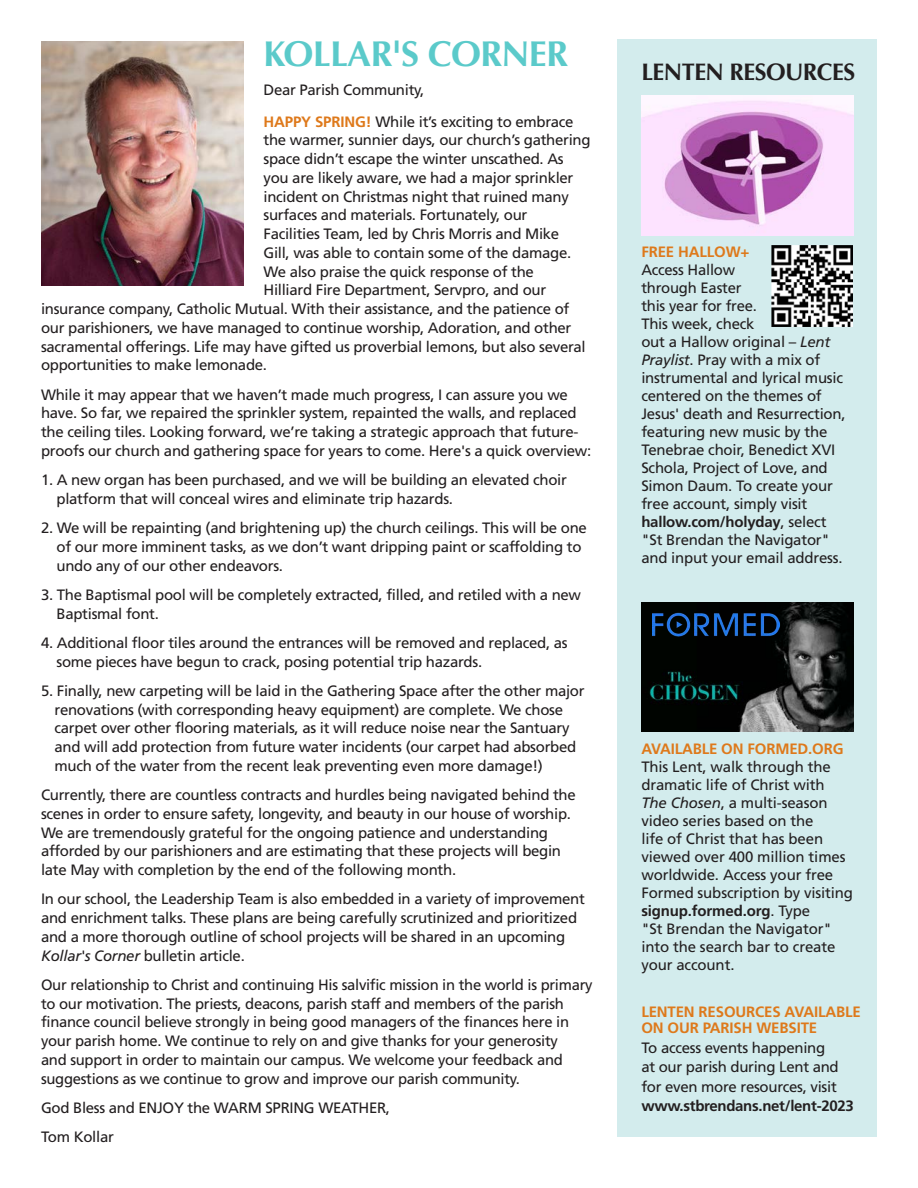
<style>
.page{position:relative;width:918px;height:1188px;background:#fff}
.page>*{position:absolute;margin:0;border:0;box-sizing:border-box;transform-origin:0 0}
.t1{font:700 36px "Optima";letter-spacing:-.02em;color:#5bcaca}
.t2{font:700 24px "Optima";letter-spacing:-.02em;color:#231f20}
.t3{font:15px/18px "Frutiger LT Std";letter-spacing:-.02em;color:#231f20}
.t4{font:700 15px/16.5px "Frutiger LT Std";letter-spacing:-.01em;color:#de791b}
.s1{font-weight:700;color:#de791b}
.s2{font-style:italic}
.s3{font-weight:700}
</style>
<div class="page">
<div style="left:618px;top:40px;width:259px;height:1097px;background:#d3eced"></div>
<img style="left:41px;top:42px;width:202px;height:244px">
<img style="left:771px;top:245px;width:81px;height:81px">
<img style="left:641px;top:602px;width:212px;height:130px">
<img style="left:641px;top:96px;width:212px;height:140px">
<img style="left:653px;top:604px;width:127px;height:42px">
<p class="t1" style="left:264px;top:33px;width:306px">KOLLAR'S CORNER</p>
<p class="t3" style="left:264px;top:74px;width:312px;line-height:31.5px">Dear Parish Community,<br><span class="s1">HAPPY SPRING!</span> While it’s exciting to embrace</p>
<p class="t3" style="left:264px;top:131px;width:329px">the warmer, sunnier days, our church’s gathering</p>
<p class="t3" style="left:264px;top:150px;width:302px">space didn’t escape the winter unscathed. As</p>
<p class="t3" style="left:264px;top:169px;width:311px">you are likely aware, we had a major sprinkler</p>
<p class="t3" style="left:264px;top:188px;width:307px">incident on Christmas night that ruined many</p>
<p class="t3" style="left:264px;top:206px;width:265px">surfaces and materials. Fortunately, our</p>
<p class="t3" style="left:264px;top:225px;width:297px">Facilities Team, led by Chris Morris and Mike</p>
<p class="t3" style="left:264px;top:244px;width:309px">Gill, was able to contain some of the damage.</p>
<p class="t3" style="left:264px;top:263px;width:272px">We also praise the quick response of the</p>
<p class="t3" style="left:264px;top:281px;width:284px">Hilliard Fire Department, Servpro, and our</p>
<p class="t3" style="left:41px;top:300px;width:530px">insurance company, Catholic Mutual. With their assistance, and the patience of</p>
<p class="t3" style="left:41px;top:319px;width:532px">our parishioners, we have managed to continue worship, Adoration, and other</p>
<p class="t3" style="left:41px;top:338px;width:546px">sacramental offerings. Life may have gifted us proverbial lemons, but also several</p>
<p class="t3" style="left:41px;top:356px;width:228px">opportunities to make lemonade.</p>
<p class="t3" style="left:41px;top:385px;width:552px;line-height:18.8px">While it may appear that we haven’t made much progress, I can assure you we have. So far, we repaired the sprinkler system, repainted the walls, and replaced the ceiling tiles. Looking forward, we’re taking a strategic approach that future&shy;proofs our church and gathering space for years to come. Here's a quick overview:</p>
<p class="t3" style="left:57px;top:471px;width:512px;line-height:18.8px;text-indent:-15px">1. A new organ has been purchased, and we will be building an elevated choir platform that will conceal wires and eliminate trip hazards.</p>
<p class="t3" style="left:57px;top:519px;width:532px;line-height:18.8px;text-indent:-15px">2. We will be repainting (and brightening up) the church ceilings. This will be one of our more imminent tasks, as we don’t want dripping paint or scaffolding to undo any of our other endeavors.</p>
<p class="t3" style="left:57px;top:585px;width:526px;line-height:18.8px;text-indent:-15px">3. The Baptismal pool will be completely extracted, filled, and retiled with a new<br>Baptismal font.</p>
<p class="t3" style="left:57px;top:633px;width:513px;line-height:18.8px;text-indent:-15px">4. Additional floor tiles around the entrances will be removed and replaced, as some pieces have begun to crack, posing potential trip hazards.</p>
<p class="t3" style="left:55px;top:681px;width:532px;line-height:18.8px;text-indent:-14px">5. Finally, new carpeting will be laid in the Gathering Space after the other major renovations (with corresponding heavy equipment) are complete. We chose carpet over other flooring materials, as it will reduce noise near the Santuary and will add protection from future water incidents (our carpet had absorbed much of the water from the recent leak preventing even more damage!)</p>
<p class="t3" style="left:41px;top:786px;width:536px;line-height:18.8px">Currently, there are countless contracts and hurdles being navigated behind the scenes in order to ensure safety, longevity, and beauty in our house of worship.<br>We are tremendously grateful for the ongoing patience and understanding afforded by our parishioners and are estimating that these projects will begin late May with completion by the end of the following month.</p>
<p class="t3" style="left:41px;top:890px;width:545px;line-height:18.8px">In our school, the Leadership Team is also embedded in a variety of improvement and enrichment talks. These plans are being carefully scrutinized and prioritized and a more thorough outline of school projects will be shared in an upcoming <span class="s2">Kollar's Corner</span> bulletin article.</p>
<p class="t3" style="left:41px;top:975px;width:553px;line-height:18.8px">Our relationship to Christ and continuing His salvific mission in the world is primary to our motivation. The priests, deacons, parish staff and members of the parish finance council believe strongly in being good managers of the finances here in your parish home. We continue to rely on and give thanks for your generosity<br>and support in order to maintain our campus. We welcome your feedback and suggestions as we continue to grow and improve our parish community.</p>
<p class="t3" style="left:41px;top:1093px;width:351px;line-height:29.2px">God Bless and ENJOY the WARM SPRING WEATHER,<br>Tom Kollar</p>
<p class="t2" style="left:641px;top:58px;width:215px">LENTEN RESOURCES</p>
<p class="t3" style="left:641px;top:243px;width:206px"><span class="s1">FREE HALLOW+<br></span>Access Hallow<br>through Easter<br>this year for free.<br>This week, check<br>out a Hallow original – <span class="s2">Lent<br>Praylist</span>. Pray with a mix of instrumental and lyrical music centered on the themes of<br>Jesus' death and Resurrection, featuring new music by the<br>Tenebrae choir, Benedict XVI<br>Schola, Project of Love, and<br>Simon Daum. To create your free account, simply visit <span class="s3">hallow.com/holyday</span>, select "St Brendan the Navigator" and input your email address.</p>
<p class="t3" style="left:641px;top:740px;width:213px"><span class="s1">AVAILABLE ON FORMED.ORG<br></span>This Lent, walk through the dramatic life of Christ with<br><span class="s2">The Chosen</span>, a multi-season video series based on the<br>life of Christ that has been viewed over 400 million times worldwide. Access your free<br>Formed subscription by visiting <span class="s3">signup.formed.org</span>. Type<br>"St Brendan the Navigator" into the search bar to create your account.</p>
<p class="t4" style="left:641px;top:1004px;width:221px">LENTEN RESOURCES AVAILABLE<br>ON OUR PARISH WEBSITE</p>
<p class="t3" style="left:641px;top:1038px;width:214px;line-height:19.5px">To access events happening<br>at our parish during Lent and for even more resources, visit <span class="s3">www.stbrendans.net/lent-2023</span></p>
</div>
